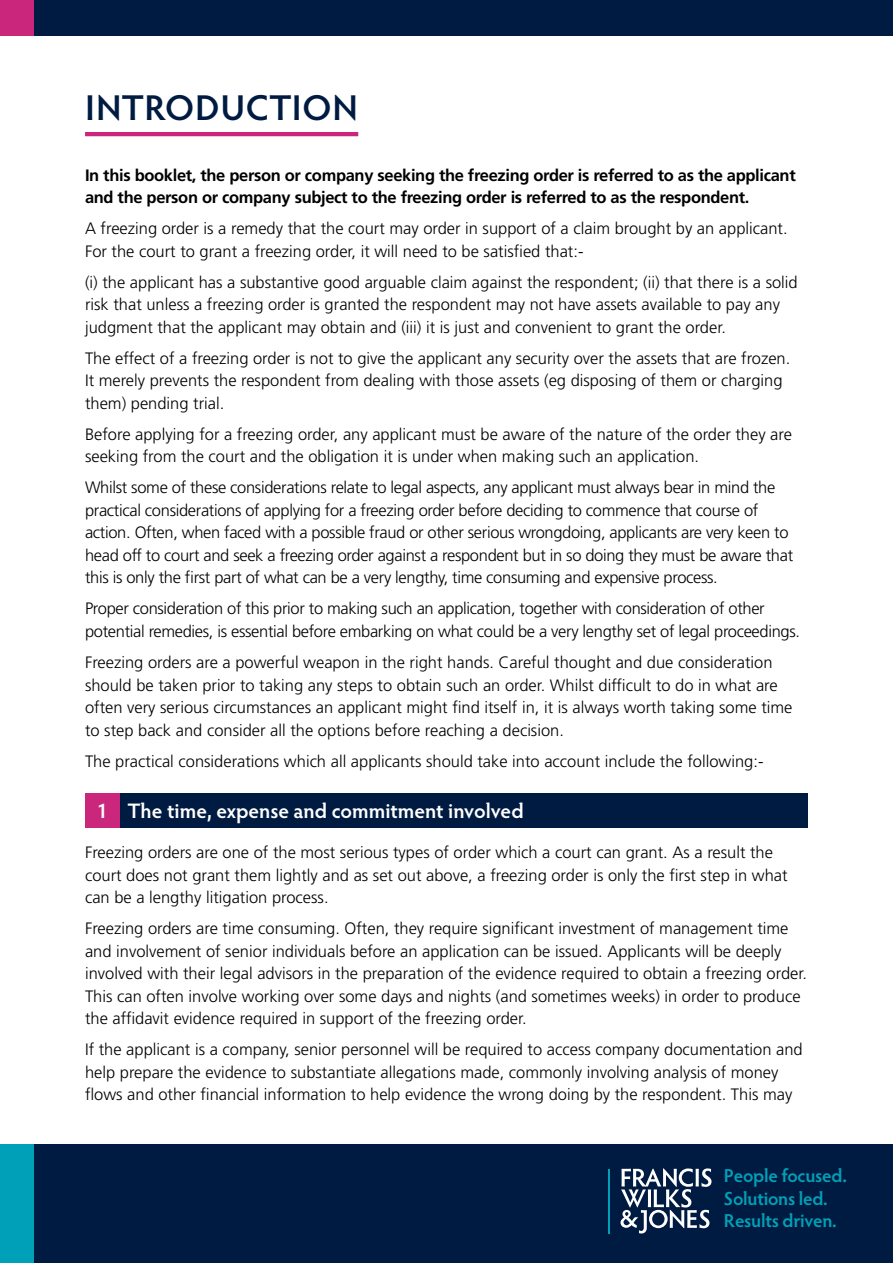
<style>
.page{position:relative;width:893px;height:1263px;background:#fff}
.page>*{position:absolute;margin:0;border:0;box-sizing:border-box;transform-origin:0 0}
.t1{font:600 36px "Hypatia Sans Pro";letter-spacing:.015em;color:#001b41}
.t2{font:600 21px "Hypatia Sans Pro";color:#fff}
.t3{font:600 18.75px/22.6px "Hypatia Sans Pro";letter-spacing:-.015em;color:#00a1b8}
.t4{font:300 16.5px/22.5px "Frutiger LT Std";color:#000}
.t5{font:300 16.5px/22.5px "Frutiger LT Std";letter-spacing:-.02em;color:#000}
.t6{font:700 16.5px/22.5px "Frutiger LT Std";letter-spacing:-.02em;color:#000}
</style>
<div class="page">
<div style="left:0;top:0;width:893px;height:36px;background:#001b41"></div>
<div style="left:0;top:0;width:34px;height:36px;background:#ca267b"></div>
<div style="left:0;top:1144px;width:893px;height:119px;background:#001b41"></div>
<div style="left:0;top:1144px;width:34px;height:119px;background:#00a1b8"></div>
<svg style="left:620px;top:1168px;width:91px;height:65px"></svg>
<hr style="left:608px;top:1169px;width:2px;height:65px;background:#00a1b8">
<div style="left:119px;top:793px;width:689px;height:34px;background:#001b41"></div>
<div style="left:85px;top:793px;width:34px;height:34px;background:#ca267b"></div>
<hr style="left:85px;top:132px;width:273px;height:4px;background:#ca267b">
<h1 class="t1" style="left:85px;top:83px;width:274px">INTRODUCTION</h1>
<p class="t6" style="left:85px;top:164px;width:712px">In this booklet, the person or company seeking the freezing order is referred to as the applicant and the person or company subject to the freezing order is referred to as the respondent.</p>
<p class="t4" style="left:85px;top:218px;width:704px">A freezing order is a remedy that the court may order in support of a claim brought by an applicant.<br>For the court to grant a freezing order, it will need to be satisfied that:-</p>
<p class="t4" style="left:85px;top:271px;width:714px">(i) the applicant has a substantive good arguable claim against the respondent; (ii) that there is a solid risk that unless a freezing order is granted the respondent may not have assets available to pay any judgment that the applicant may obtain and (iii) it is just and convenient to grant the order.</p>
<p class="t4" style="left:85px;top:347px;width:707px">The effect of a freezing order is not to give the applicant any security over the assets that are frozen.<br>It merely prevents the respondent from dealing with those assets (eg disposing of them or charging them) pending trial.</p>
<p class="t4" style="left:85px;top:423px;width:708px">Before applying for a freezing order, any applicant must be aware of the nature of the order they are seeking from the court and the obligation it is under when making such an application.</p>
<p class="t5" style="left:85px;top:477px;width:710px">Whilst some of these considerations relate to legal aspects, any applicant must always bear in mind the practical considerations of applying for a freezing order before deciding to commence that course of action. Often, when faced with a possible fraud or other serious wrongdoing, applicants are very keen to head off to court and seek a freezing order against a respondent but in so doing they must be aware that this is only the first part of what can be a very lengthy, time consuming and expensive process.</p>
<p class="t5" style="left:85px;top:598px;width:716px">Proper consideration of this prior to making such an application, together with consideration of other potential remedies, is essential before embarking on what could be a very lengthy set of legal proceedings.</p>
<p class="t4" style="left:85px;top:651px;width:709px">Freezing orders are a powerful weapon in the right hands. Careful thought and due consideration should be taken prior to taking any steps to obtain such an order. Whilst difficult to do in what are often very serious circumstances an applicant might find itself in, it is always worth taking some time to step back and consider all the options before reaching a decision.</p>
<p class="t4" style="left:85px;top:750px;width:680px">The practical considerations which all applicants should take into account include the following:-</p>
<p class="t2" style="left:96px;top:796px;width:429px">1 The time, expense and commitment involved</p>
<p class="t4" style="left:85px;top:841px;width:704px">Freezing orders are one of the most serious types of order which a court can grant. As a result the court does not grant them lightly and as set out above, a freezing order is only the first step in what can be a lengthy litigation process.</p>
<p class="t4" style="left:85px;top:917px;width:723px">Freezing orders are time consuming. Often, they require significant investment of management time and involvement of senior individuals before an application can be issued. Applicants will be deeply involved with their legal advisors in the preparation of the evidence required to obtain a freezing order.<br>This can often involve working over some days and nights (and sometimes weeks) in order to produce the affidavit evidence required in support of the freezing order.</p>
<p class="t4" style="left:85px;top:1038px;width:719px">If the applicant is a company, senior personnel will be required to access company documentation and help prepare the evidence to substantiate allegations made, commonly involving analysis of money flows and other financial information to help evidence the wrong doing by the respondent. This may</p>
<p class="t3" style="left:724px;top:1164px;width:124px">People focused.<br>Solutions led.<br>Results driven.</p>
</div>
